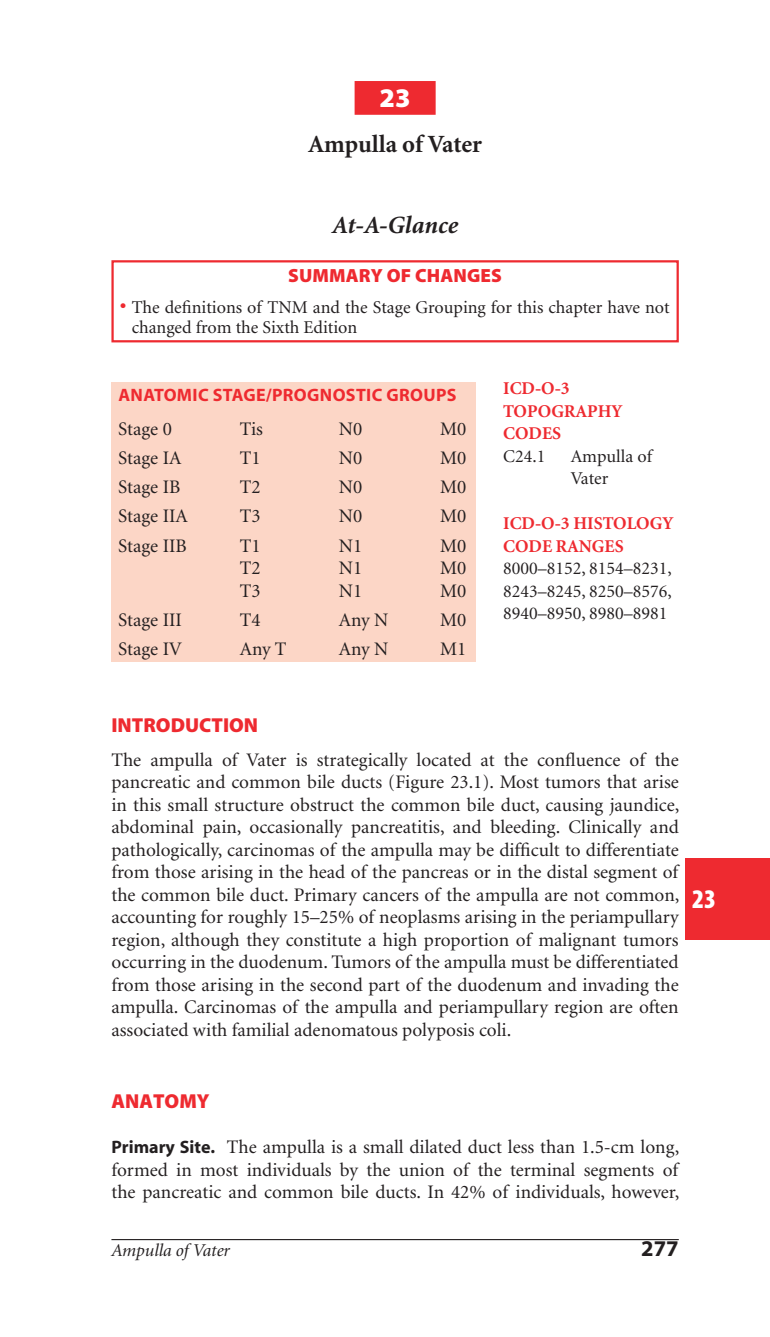
<style>
.page{position:relative;width:770px;height:1337px;background:#fff}
.page>*{position:absolute;margin:0;border:0;box-sizing:border-box;transform-origin:0 0}
.t1{font:900 condensed 27px "Myriad";color:#fff}
.t2{font:900 27px "Myriad";color:#fff}
.t3{font:700 24.75px "Minion";color:#231f20}
.t4{font:italic 700 24.75px "Minion";color:#231f20}
.t5{font:700 22.5px "Myriad";color:#231f20}
.t6{font:900 20.25px "Myriad";color:#ee2a30}
.t7{font:19.12px/22.5px "Minion";color:#231f20;text-align:justify}
.t8{font:900 19.12px "Myriad";letter-spacing:.005em;color:#ee2a30}
.t9{font:18px/22.5px "Minion";color:#231f20}
.t10{font:700 18px "Myriad Pro";letter-spacing:.02em;color:#ee2a30}
.t11{font:700 18px/22.5px "Minion";color:#ee2a30}
.t12{font:italic 18px "Minion";color:#231f20}
.s1{font-weight:400;color:#231f20}
.s2{font-weight:700;color:#ee2a30}
.s3{font-family:"Myriad";font-weight:700;font-size:18px}
</style>
<div class="page">
<hr style="left:111px;top:1239px;width:567px;height:1px;background:#231f20">
<div style="left:685px;top:857px;width:85px;height:82px;background:#ee2a30"></div>
<div style="left:354px;top:81px;width:81px;height:34px;background:#ee2a30"></div>
<div style="left:111px;top:260px;width:567px;height:82px;border:2px solid #ee2a30"></div>
<div style="left:111px;top:382px;width:365px;height:280px;background:#fcd6c6"></div>
<p class="t2" style="left:379px;top:87px;width:32px">23</p>
<p class="t3" style="left:308px;top:134px;width:175px">Ampulla of Vater</p>
<p class="t4" style="left:332px;top:215px;width:128px">At-A-Glance</p>
<p class="t8" style="left:288px;top:268px;width:215px">SUMMARY OF CHANGES</p>
<p class="t9" style="left:132px;top:298px;width:539px;line-height:20.2px;text-indent:-11px"><sup>●</sup> The definitions of TNM and the Stage Grouping for this chapter have not changed from the Sixth Edition</p>
<p class="t10" style="left:118px;top:388px;width:339px">ANATOMIC STAGE/PROGNOSTIC GROUPS</p>
<p class="t7" style="left:118px;top:419px;width:55px">Stage 0</p>
<p class="t7" style="left:240px;top:419px;width:25px">Tis</p>
<p class="t7" style="left:339px;top:419px;width:25px">N0</p>
<p class="t7" style="left:440px;top:419px;width:28px">M0</p>
<p class="t7" style="left:118px;top:448px;width:65px">Stage IA</p>
<p class="t7" style="left:240px;top:448px;width:22px">T1</p>
<p class="t7" style="left:339px;top:448px;width:25px">N0</p>
<p class="t7" style="left:440px;top:448px;width:28px">M0</p>
<p class="t7" style="left:118px;top:477px;width:64px">Stage IB</p>
<p class="t7" style="left:240px;top:477px;width:22px">T2</p>
<p class="t7" style="left:339px;top:477px;width:25px">N0</p>
<p class="t7" style="left:440px;top:477px;width:28px">M0</p>
<p class="t7" style="left:118px;top:507px;width:71px">Stage IIA</p>
<p class="t7" style="left:240px;top:507px;width:22px">T3</p>
<p class="t7" style="left:339px;top:507px;width:25px">N0</p>
<p class="t7" style="left:440px;top:507px;width:28px">M0</p>
<p class="t7" style="left:118px;top:536px;width:70px">Stage IIB</p>
<p class="t7" style="left:240px;top:536px;width:22px">T1</p>
<p class="t7" style="left:339px;top:536px;width:25px">N1</p>
<p class="t7" style="left:440px;top:536px;width:28px">M0</p>
<p class="t7" style="left:240px;top:558px;width:22px">T2</p>
<p class="t7" style="left:339px;top:558px;width:25px">N1</p>
<p class="t7" style="left:440px;top:558px;width:28px">M0</p>
<p class="t7" style="left:240px;top:581px;width:22px">T3</p>
<p class="t7" style="left:339px;top:581px;width:25px">N1</p>
<p class="t7" style="left:440px;top:581px;width:28px">M0</p>
<p class="t7" style="left:118px;top:610px;width:65px">Stage III</p>
<p class="t7" style="left:240px;top:610px;width:22px">T4</p>
<p class="t7" style="left:339px;top:610px;width:51px">Any N</p>
<p class="t7" style="left:440px;top:610px;width:28px">M0</p>
<p class="t7" style="left:118px;top:639px;width:65px">Stage IV</p>
<p class="t7" style="left:240px;top:639px;width:48px">Any T</p>
<p class="t7" style="left:339px;top:639px;width:51px">Any N</p>
<p class="t7" style="left:440px;top:639px;width:28px">M1</p>
<p class="t11" style="left:503px;top:378px;width:121px">ICD-O-3<br>TOPOGRAPHY<br>CODES<br><span class="s1">C24.1</span></p>
<p class="t9" style="left:570px;top:446px;width:83px">Ampulla of<br>Vater</p>
<p class="t9" style="left:503px;top:513px;width:172px"><span class="s2">ICD-O-3 HISTOLOGY<br>CODE RANGES<br></span>8000–8152, 8154–8231,<br>8243–8245, 8250–8576,<br>8940–8950, 8980–8981</p>
<p class="t6" style="left:111px;top:717px;width:148px">INTRODUCTION</p>
<p class="t7" style="left:111px;top:750px;width:569px">The ampulla of Vater is strategically located at the confluence of the pancreatic and common bile ducts (Figure 23.1 ). Most tumors that arise in this small structure obstruct the common bile duct, causing jaundice, abdominal pain, occasionally pancreatitis, and bleeding. Clinically and pathologically, carcinomas of the ampulla may be difficult to differentiate from those arising in the head of the pancreas or in the distal segment of the common bile duct. Primary cancers of the ampulla are not common, accounting for roughly 15–25% of neoplasms arising in the periampullary region, although they constitute a high proportion of malignant tumors occurring in the duodenum. Tumors of the ampulla must be differentiated from those arising in the second part of the duodenum and invading the ampulla. Carcinomas of the ampulla and periampullary region are often associated with familial adenomatous polyposis coli.</p>
<p class="t1" style="left:692px;top:889px;width:25px">23</p>
<p class="t6" style="left:111px;top:1093px;width:100px">ANATOMY</p>
<p class="t7" style="left:111px;top:1137px;width:569px"><span class="s3">Primary Site.</span> The ampulla is a small dilated duct less than 1.5-cm long, formed in most individuals by the union of the terminal segments of the pancreatic and common bile ducts. In 42% of individuals, however,</p>
<p class="t12" style="left:111px;top:1243px;width:120px">Ampulla of Vater</p>
<p class="t5" style="left:641px;top:1240px;width:39px">277</p>
</div>
